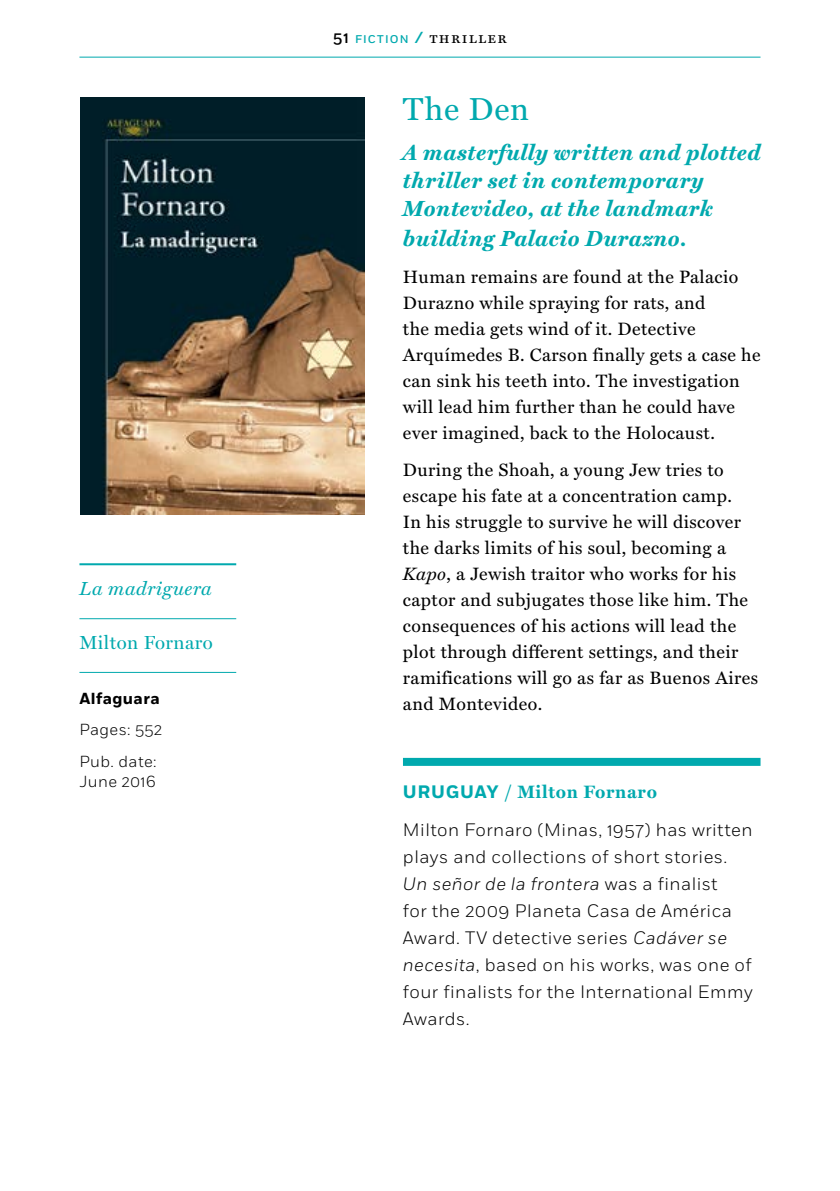
<style>
.page{position:relative;width:840px;height:1191px;background:#fff}
.page>*{position:absolute;margin:0;border:0;box-sizing:border-box;transform-origin:0 0}
.t1{font:32px "Miller Text Roman";letter-spacing:.025em;color:#00a9ae}
.t2{font:italic 700 22px/28px "Miller Text";letter-spacing:.025em;color:#00a9ae}
.t3{font:19px "Miller Display Roman";letter-spacing:.025em;color:#00a9ae}
.t4{font:italic 19px "Miller Text";letter-spacing:.025em;color:#00a9ae}
.t5{font:18px/26px "Miller Text";letter-spacing:.025em;color:#000}
.t6{font:300 18px/27px "Fort";letter-spacing:.025em;color:#000}
.t7{font:700 18px "Miller Text";letter-spacing:.04em;color:#00a9ae}
.t8{font:300 16px/31.4px "Fort";letter-spacing:.025em;color:#000}
.t9{font:16px "Miller Text SC";letter-spacing:.075em;color:#000}
.t10{font:700 16px "Fort";letter-spacing:.025em;color:#000}
.s1{font-family:"Fort";font-weight:500}
.s2{font-family:"Fort";font-weight:500;font-size:11.2px;color:#00a9ae}
.s3{font-family:"Fort";font-weight:500;color:#00a9ae}
.s4{font-style:italic}
.s5{font-family:"Fort"}
</style>
<div class="page">
<hr style="left:79px;top:57px;width:681px;height:1px;background:#00a9ae">
<div style="left:403px;top:758px;width:357px;height:8px;background:#00a9ae"></div>
<hr style="left:79px;top:563px;width:157px;height:2px;background:#00a9ae">
<hr style="left:79px;top:618px;width:157px;height:1px;background:#00a9ae">
<hr style="left:79px;top:672px;width:157px;height:1px;background:#00a9ae">
<img style="left:80px;top:97px;width:284px;height:417px">
<p class="t4" style="left:79px;top:577px;width:134px">La madriguera</p>
<p class="t3" style="left:79px;top:631px;width:135px">Milton Fornaro</p>
<p class="t10" style="left:79px;top:688px;width:82px">Alfaguara</p>
<p class="t8" style="left:79px;top:714px;width:84px">Pages: 552<br>Pub. date:</p>
<p class="t8" style="left:79px;top:765px;width:78px">June 2016</p>
<p class="t9" style="left:333px;top:28px;width:175px"><span class="s1">51</span> <span class="s2">FICTION</span> <span class="s3">/</span> thriller</p>
<h1 class="t1" style="left:403px;top:90px;width:128px">The Den</h1>
<p class="t2" style="left:403px;top:138px;width:359px">A masterfully written and plotted thriller set in contemporary<br>Montevideo, at the landmark</p>
<p class="t2" style="left:403px;top:224px;width:285px">building Palacio Durazno.</p>
<p class="t5" style="left:403px;top:264px;width:359px">Human remains are found at the Palacio Durazno while spraying for rats, and<br>the media gets wind of it. Detective Arquímedes B. Carson finally gets a case he can sink his teeth into. The investigation will lead him further than he could have ever imagined, back to the Holocaust.</p>
<p class="t5" style="left:403px;top:457px;width:356px">During the Shoah, a young Jew tries to escape his fate at a concentration camp.<br>In his struggle to survive he will discover the darks limits of his soul, becoming a <span class="s4">Kapo</span>, a Jewish traitor who works for his captor and subjugates those like him. The consequences of his actions will lead the plot through different settings, and their ramifications will go as far as Buenos Aires and Montevideo.</p>
<p class="t7" style="left:403px;top:780px;width:255px"><span class="s5">URUGUAY</span> / Milton Fornaro</p>
<p class="t6" style="left:403px;top:816px;width:351px">Milton Fornaro (Minas, 1957) has written plays and collections of short stories.<br><span class="s4">Un señor de la frontera</span> was a finalist<br>for the 2009 Planeta Casa de América Award. TV detective series <span class="s4">Cadáver se necesita</span>, based on his works, was one of four finalists for the International Emmy Awards.</p>
</div>
